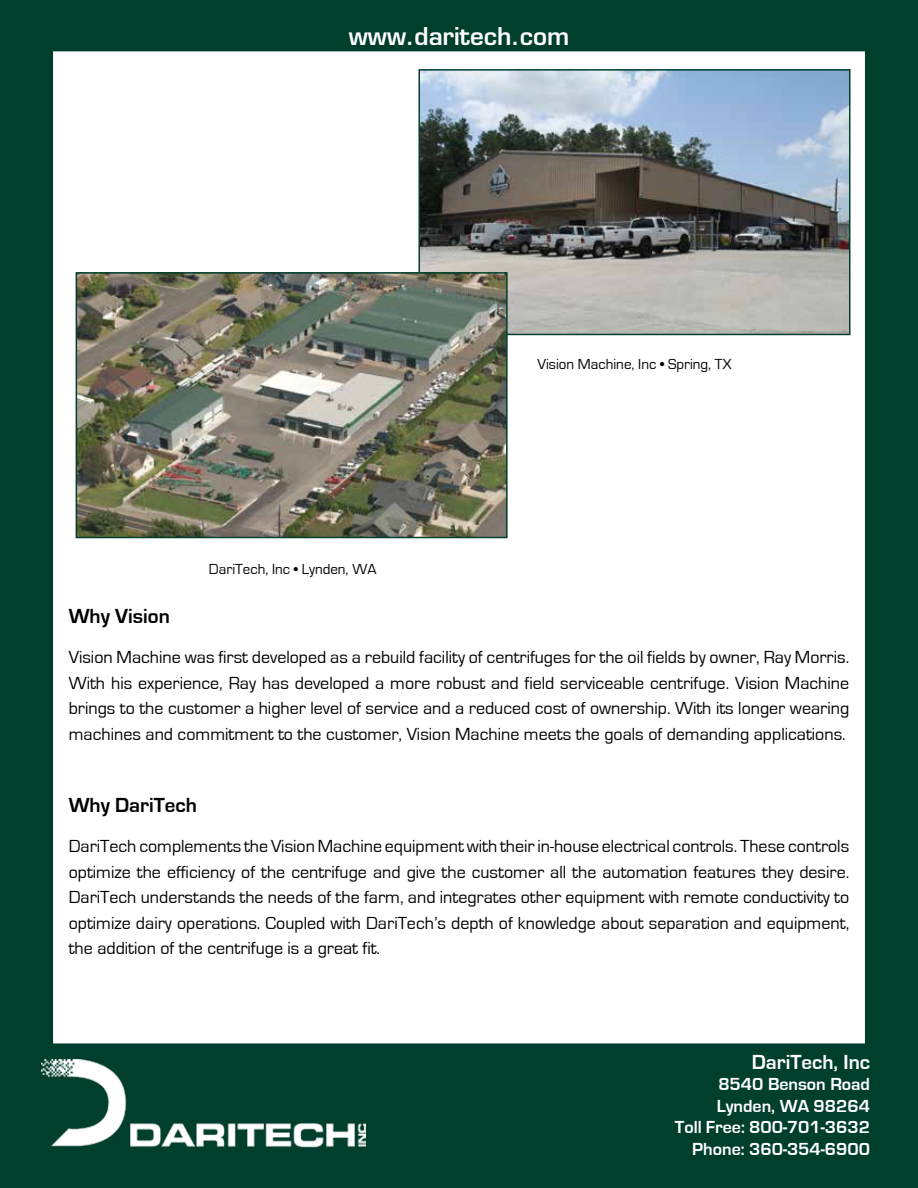
<style>
.page{position:relative;width:918px;height:1188px;background:#003e2d}
.page>*{position:absolute;margin:0;border:0;box-sizing:border-box;transform-origin:0 0}
.t1{font:600 24px "Eurostile";color:#fff}
.t2{font:700 21px "Eurostile";color:#000}
.t3{font:700 21px "Eurostile";color:#fff}
.t4{font:18px/25.5px "Eurostile";color:#000;text-align:justify}
.t5{font:700 18px/21.6px "Eurostile";color:#fff;text-align:right}
.t6{font:15px "Eurostile";color:#000}
</style>
<div class="page">
<div style="left:53px;top:51px;width:812px;height:992px;background:#fff;border:4px solid #fff"></div>
<img style="left:42px;top:1059px;width:324px;height:88px">
<div style="left:57px;top:596px;width:804px;height:374px;background:#fff"></div>
<img style="left:421px;top:72px;width:426px;height:260px">
<div style="left:418px;top:69px;width:432px;height:266px;border:2px solid #003e2d"></div>
<img style="left:79px;top:275px;width:426px;height:260px">
<div style="left:76px;top:272px;width:432px;height:266px;border:2px solid #003e2d"></div>
<h1 class="t1" style="left:349px;top:21px;width:222px">www.daritech.com</h1>
<p class="t6" style="left:209px;top:561px;width:169px">DariTech, Inc • Lynden, WA</p>
<p class="t6" style="left:538px;top:356px;width:195px">Vision Machine, Inc • Spring, TX</p>
<p class="t2" style="left:69px;top:605px;width:103px">Why Vision</p>
<p class="t4" style="left:69px;top:645px;width:782px">Vision Machine was first developed as a rebuild facility of centrifuges for the oil fields by owner, Ray Morris.<br>With his experience, Ray has developed a more robust and field serviceable centrifuge. Vision Machine brings to the customer a higher level of service and a reduced cost of ownership. With its longer wearing machines and commitment to the customer, Vision Machine meets the goals of demanding applications.</p>
<p class="t2" style="left:69px;top:794px;width:130px">Why DariTech</p>
<p class="t4" style="left:69px;top:834px;width:782px">DariTech complements the Vision Machine equipment with their in-house electrical controls. These controls optimize the efficiency of the centrifuge and give the customer all the automation features they desire.<br>DariTech understands the needs of the farm, and integrates other equipment with remote conductivity to optimize dairy operations. Coupled with DariTech’s depth of knowledge about separation and equipment, the addition of the centrifuge is a great fit.</p>
<p class="t3" style="left:752px;top:1050px;width:120px">DariTech, Inc</p>
<p class="t5" style="left:675px;top:1074px;width:197px">8540 Benson Road<br>Lynden, WA 98264<br>Toll Free: 800-701-3632<br>Phone: 360-354-6900</p>
</div>
